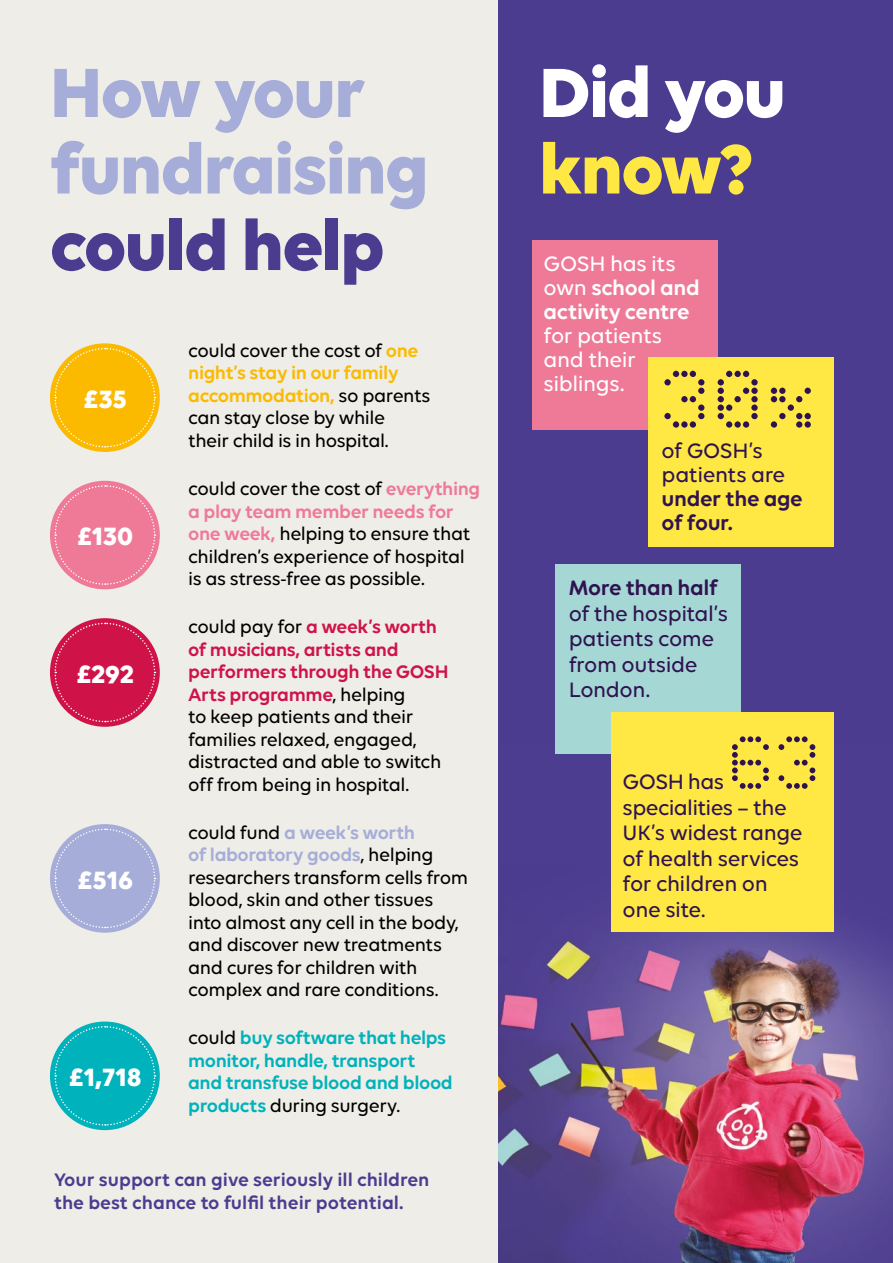
<style>
.page{position:relative;width:893px;height:1263px;background:#fff}
.page>*{position:absolute;margin:0;border:0;box-sizing:border-box;transform-origin:0 0}
.t1{font:135px "JD LCD Rounded";color:#2f1351}
.t2{font:700 75px/76.5px "GOSH Brave";letter-spacing:-.025em;color:#a5add8}
.t3{font:700 75px "GOSH Brave";letter-spacing:-.025em;color:#4c3c90}
.t4{font:700 75px "GOSH Brave";letter-spacing:-.025em;color:#fff}
.t5{font:700 75px "GOSH Brave";color:#ffe843}
.t6{font:700 27px "GOSH Brave";letter-spacing:-.005em;color:#fff}
.t7{font:500 22.5px/25.5px "GOSH Brave";letter-spacing:-.02em;color:#2f1351}
.t8{font:600 22.5px/24px "GOSH Brave";letter-spacing:-.02em;color:#fff}
.t9{font:600 22.5px/24px "GOSH Brave";letter-spacing:-.02em;color:#2f1351}
.t10{font:500 22.5px/24px "GOSH Brave";letter-spacing:-.02em;color:#fff}
.t11{font:500 19.5px/22.5px "GOSH Brave";letter-spacing:-.025em;color:#000}
.t12{font:600 19.5px/22.5px "GOSH Brave";letter-spacing:-.02em;color:#00b2bb}
.t13{font:600 19.5px/22.5px "GOSH Brave";color:#4c3c90}
.s1{font-weight:600;color:#fbba00}
.s2{font-weight:600;color:#ef7a97}
.s3{font-weight:600;color:#cf1348}
.s4{font-weight:600;color:#a5add8}
.s5{font-weight:500;color:#000}
.s6{font-weight:500}
</style>
<div class="page">
<div style="left:0;top:0;width:502px;height:1263px;background:#eeede7"></div>
<div style="left:498px;top:0;width:395px;height:1263px;background:#4c3c90"></div>
<img style="left:498px;top:744px;width:395px;height:519px">
<div style="left:556px;top:564px;width:185px;height:190px;background:#a5d7d5"></div>
<div style="left:611px;top:712px;width:223px;height:220px;background:#ffe843"></div>
<div style="left:50px;top:1021px;width:110px;height:109px;background:#00b2bb;border-radius:50%"></div>
<svg style="left:54px;top:1025px;width:102px;height:101px"></svg>
<div style="left:50px;top:343px;width:110px;height:109px;background:#fbba00;border-radius:50%"></div>
<svg style="left:54px;top:347px;width:102px;height:101px"></svg>
<div style="left:50px;top:481px;width:110px;height:108px;background:#ef7a97;border-radius:50%"></div>
<svg style="left:54px;top:484px;width:102px;height:102px"></svg>
<div style="left:50px;top:618px;width:110px;height:109px;background:#cf1348;border-radius:50%"></div>
<svg style="left:54px;top:622px;width:102px;height:101px"></svg>
<div style="left:50px;top:824px;width:110px;height:109px;background:#a5add8;border-radius:50%"></div>
<svg style="left:54px;top:828px;width:102px;height:101px"></svg>
<svg style="left:732px;top:736px;width:83px;height:53px"></svg>
<div style="left:532px;top:240px;width:185px;height:190px;background:#ef7a97"></div>
<div style="left:648px;top:357px;width:186px;height:190px;background:#ffe843"></div>
<h2 class="t2" style="left:50px;top:52px;width:380px">How your fundraising</h2>
<h2 class="t3" style="left:50px;top:200px;width:336px">could help</h2>
<h3 class="t6" style="left:83px;top:383px;width:45px">£35</h3>
<h3 class="t6" style="left:76px;top:520px;width:58px">£130</h3>
<h3 class="t6" style="left:76px;top:658px;width:60px">£292</h3>
<h3 class="t6" style="left:77px;top:863px;width:58px">£516</h3>
<h3 class="t6" style="left:68px;top:1061px;width:75px">£1,718</h3>
<p class="t11" style="left:188px;top:339px;width:244px">could cover the cost of <span class="s1">one night’s stay in our family accommodation,</span> so parents can stay close by while their child is in hospital.</p>
<p class="t11" style="left:188px;top:477px;width:294px">could cover the cost of <span class="s2">everything a play team member needs for one week,</span> helping to ensure that children’s experience of hospital is as stress-free as possible.</p>
<p class="t11" style="left:188px;top:615px;width:262px">could pay for <span class="s3">a week’s worth of musicians, artists and performers through the GOSH<br>Arts programme</span>, helping<br>to keep patients and their families relaxed, engaged, distracted and able to switch off from being in hospital.</p>
<p class="t11" style="left:188px;top:820px;width:281px">could fund <span class="s4">a week’s worth<br>of laboratory goods</span>, helping researchers transform cells from blood, skin and other tissues into almost any cell in the body, and discover new treatments and cures for children with complex and rare conditions.</p>
<p class="t12" style="left:188px;top:1026px;width:266px"><span class="s5">could</span> buy software that helps monitor, handle, transport and transfuse blood and blood products <span class="s5">during surgery.</span></p>
<p class="t13" style="left:54px;top:1168px;width:377px">Your support can give seriously ill children the best chance to fulfil their potential.</p>
<h2 class="t4" style="left:539px;top:47px;width:249px">Did you</h2>
<h2 class="t5" style="left:539px;top:124px;width:218px">know?</h2>
<p class="t8" style="left:544px;top:251px;width:158px"><span class="s6">GOSH has its own</span> school and activity centre</p>
<p class="t10" style="left:544px;top:323px;width:120px">for patients and their siblings.</p>
<h1 class="t1" style="left:664px;top:346px;width:158px">30%</h1>
<p class="t7" style="left:662px;top:438px;width:125px;line-height:24px">of GOSH’s patients are</p>
<p class="t9" style="left:662px;top:486px;width:143px">under the age of four.</p>
<p class="t9" style="left:569px;top:575px;width:151px">More than half</p>
<p class="t7" style="left:569px;top:600px;width:161px">of the hospital’s patients come from outside<br>London.</p>
<p class="t7" style="left:623px;top:769px;width:182px">GOSH has specialities – the<br>UK’s widest range of health services for children on one site.</p>
</div>
